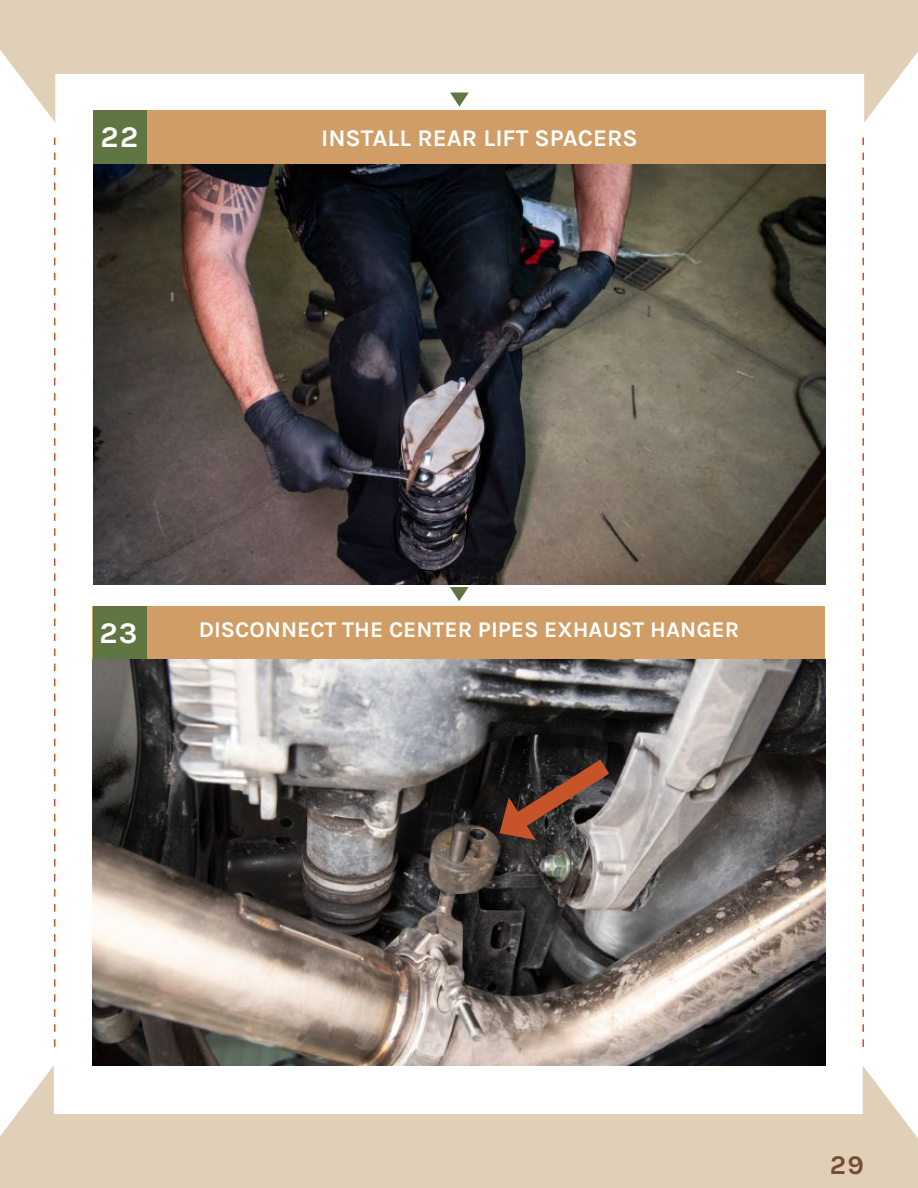
<style>
.page{position:relative;width:918px;height:1188px;background:#fff}
.page>*{position:absolute;margin:0;border:0;box-sizing:border-box;transform-origin:0 0}
.t1{font:700 30px "Karla";color:#fff}
.t2{font:700 27px "Karla";color:#764e35}
.t3{font:700 24px "Karla";color:#fff}
.t4{font:700 22.5px "Karla";color:#fff}
</style>
<div class="page">
<svg style="left:0;top:1065px;width:918px;height:123px;fill:#e1d0b8"></svg>
<svg style="left:54px;top:138px;width:1px;height:909px"></svg>
<svg style="left:862px;top:138px;width:2px;height:909px"></svg>
<svg style="left:0;top:0;width:918px;height:123px;fill:#e1d0b8"></svg>
<div style="left:94px;top:111px;width:732px;height:53px;background:#cf9d65"></div>
<svg style="left:450px;top:587px;width:19px;height:14px"></svg>
<svg style="left:450px;top:93px;width:19px;height:14px"></svg>
<div style="left:93px;top:606px;width:732px;height:54px;background:#cf9d65"></div>
<div style="left:94px;top:111px;width:53px;height:53px;background:#5f7643"></div>
<div style="left:93px;top:606px;width:53px;height:54px;background:#5f7643"></div>
<img style="left:94px;top:164px;width:732px;height:420px">
<img style="left:93px;top:660px;width:732px;height:405px">
<svg style="left:491px;top:744px;width:137px;height:103px"></svg>
<h1 class="t1" style="left:100px;top:120px;width:39px">22</h1>
<p class="t3" style="left:321px;top:124px;width:318px">INSTALL REAR LIFT SPACERS</p>
<h1 class="t1" style="left:99px;top:615px;width:40px">23</h1>
<p class="t4" style="left:199px;top:617px;width:542px">DISCONNECT THE CENTER PIPES EXHAUST HANGER</p>
<p class="t2" style="left:830px;top:1149px;width:36px">29</p>
</div>
